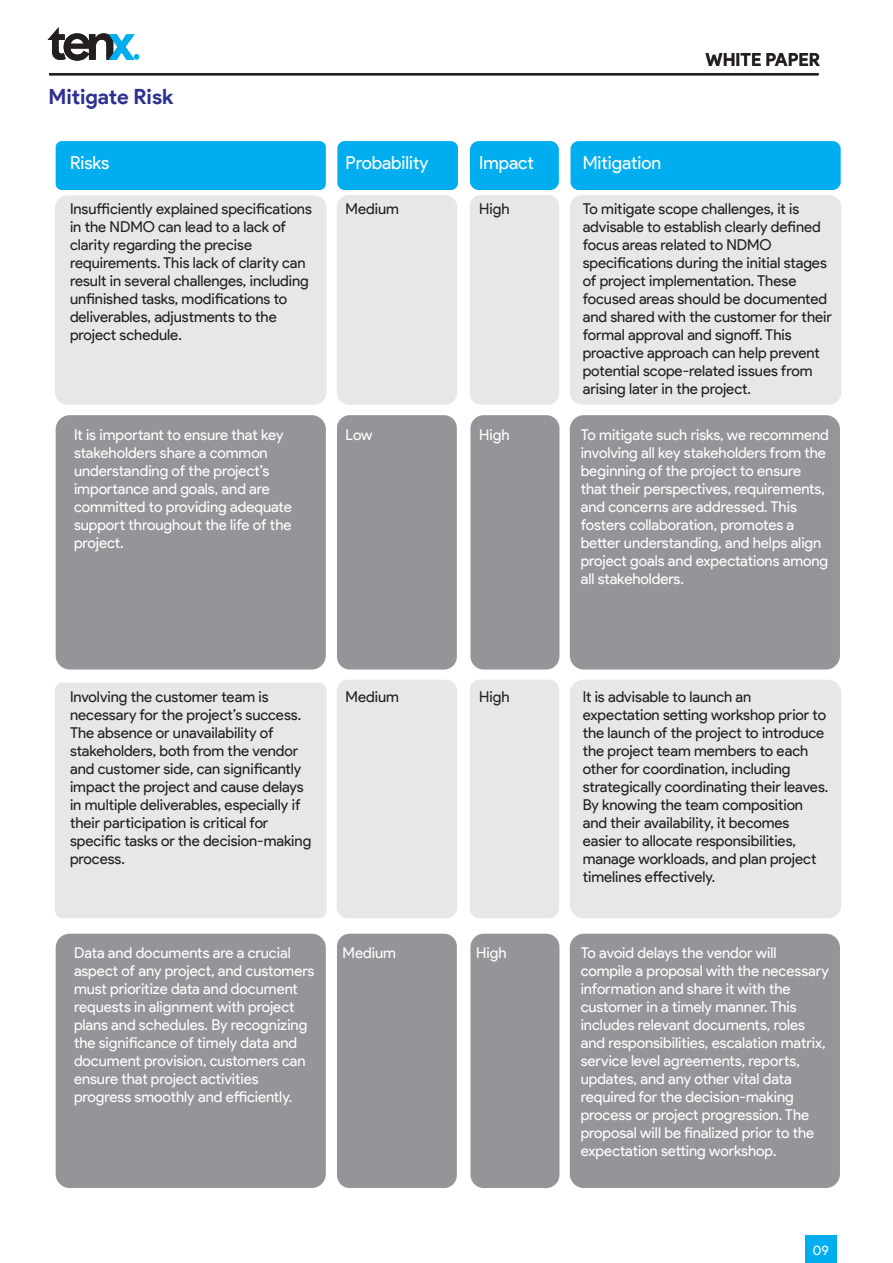
<style>
.page{position:relative;width:893px;height:1263px;background:#fff}
.page>*{position:absolute;margin:0;border:0;box-sizing:border-box;transform-origin:0 0}
.t1{font:700 21px "Product Sans";letter-spacing:-.005em;color:#2e3092}
.t2{font:18px "Product Sans";color:#fff}
.t3{font:700 18px "Product Sans";color:#231f20}
.t4{font:15px/18px "Product Sans";color:#231f20}
.t5{font:15px/18px "Product Sans";color:#fff}
.t6{font:13.5px "Product Sans";color:#fff}
</style>
<div class="page">
<div style="left:55px;top:196px;width:272px;height:209px;background:#e6e7e9;border-radius:12px"></div>
<div style="left:56px;top:141px;width:270px;height:49px;background:#00aeef;border-radius:6px"></div>
<div style="left:337px;top:195px;width:120px;height:210px;background:#e6e7e9;border-radius:12px"></div>
<div style="left:337px;top:141px;width:121px;height:49px;background:#00aeef;border-radius:7px"></div>
<div style="left:470px;top:195px;width:89px;height:210px;background:#e6e7e9;border-radius:11px"></div>
<div style="left:470px;top:141px;width:89px;height:49px;background:#00aeef;border-radius:9px"></div>
<div style="left:56px;top:415px;width:270px;height:254px;background:#939598;border-radius:14px"></div>
<div style="left:337px;top:415px;width:120px;height:254px;background:#939598;border-radius:13px"></div>
<div style="left:470px;top:415px;width:89px;height:254px;background:#939598;border-radius:13px"></div>
<div style="left:570px;top:195px;width:271px;height:210px;background:#e6e7e9;border-radius:13px"></div>
<div style="left:55px;top:682px;width:272px;height:236px;background:#e6e7e9;border-radius:8px"></div>
<div style="left:337px;top:680px;width:120px;height:238px;background:#e6e7e9;border-radius:11px"></div>
<div style="left:470px;top:680px;width:89px;height:238px;background:#e6e7e9;border-radius:10px"></div>
<div style="left:570px;top:680px;width:271px;height:238px;background:#e6e7e9;border-radius:14px"></div>
<div style="left:570px;top:141px;width:271px;height:49px;background:#00aeef;border-radius:8px"></div>
<div style="left:570px;top:415px;width:270px;height:254px;background:#939598;border-radius:14px"></div>
<div style="left:56px;top:934px;width:270px;height:254px;background:#939598;border-radius:14px"></div>
<div style="left:337px;top:934px;width:120px;height:254px;background:#939598;border-radius:13px"></div>
<div style="left:470px;top:934px;width:89px;height:254px;background:#939598;border-radius:13px"></div>
<div style="left:570px;top:934px;width:270px;height:254px;background:#939598;border-radius:14px"></div>
<div style="left:805px;top:1236px;width:32px;height:27px;background:#00aeef"></div>
<hr style="left:49px;top:73px;width:770px;height:2px;background:#231f20">
<svg style="left:48px;top:27px;width:91px;height:34px"></svg>
<p class="t3" style="left:705px;top:48px;width:116px">WHITE PAPER</p>
<h1 class="t1" style="left:48px;top:83px;width:126px">Mitigate Risk</h1>
<p class="t2" style="left:70px;top:153px;width:41px">Risks</p>
<p class="t2" style="left:346px;top:153px;width:84px">Probability</p>
<p class="t2" style="left:479px;top:153px;width:56px">Impact</p>
<p class="t2" style="left:583px;top:153px;width:80px">Mitigation</p>
<p class="t4" style="left:70px;top:200px;width:243px">Insufficiently explained specifications in the NDMO can lead to a lack of clarity regarding the precise requirements. This lack of clarity can result in several challenges, including unfinished tasks, modifications to deliverables, adjustments to the project schedule.</p>
<p class="t4" style="left:346px;top:200px;width:55px">Medium</p>
<p class="t4" style="left:479px;top:200px;width:32px">High</p>
<p class="t4" style="left:583px;top:200px;width:251px">To mitigate scope challenges, it is advisable to establish clearly defined focus areas related to NDMO specifications during the initial stages of project implementation. These focused areas should be documented and shared with the customer for their formal approval and signoff. This proactive approach can help prevent potential scope-related issues from arising later in the project.</p>
<p class="t5" style="left:74px;top:426px;width:219px">It is important to ensure that key stakeholders share a common understanding of the project’s importance and goals, and are committed to providing adequate support throughout the life of the project.</p>
<p class="t5" style="left:346px;top:426px;width:29px">Low</p>
<p class="t5" style="left:479px;top:426px;width:32px">High</p>
<p class="t5" style="left:581px;top:426px;width:250px">To mitigate such risks, we recommend involving all key stakeholders from the beginning of the project to ensure that their perspectives, requirements, and concerns are addressed. This fosters collaboration, promotes a better understanding, and helps align project goals and expectations among all stakeholders.</p>
<p class="t4" style="left:70px;top:688px;width:243px">Involving the customer team is necessary for the project’s success.<br>The absence or unavailability of stakeholders, both from the vendor and customer side, can significantly impact the project and cause delays in multiple deliverables, especially if their participation is critical for specific tasks or the decision-making process.</p>
<p class="t4" style="left:346px;top:688px;width:55px">Medium</p>
<p class="t4" style="left:583px;top:688px;width:247px">It is advisable to launch an expectation setting workshop prior to the launch of the project to introduce the project team members to each other for coordination, including strategically coordinating their leaves.<br>By knowing the team composition and their availability, it becomes easier to allocate responsibilities, manage workloads, and plan project timelines effectively.</p>
<p class="t4" style="left:479px;top:688px;width:32px">High</p>
<p class="t5" style="left:74px;top:944px;width:242px">Data and documents are a crucial aspect of any project, and customers must prioritize data and document requests in alignment with project plans and schedules. By recognizing the significance of timely data and document provision, customers can ensure that project activities progress smoothly and efficiently.</p>
<p class="t5" style="left:343px;top:944px;width:55px">Medium</p>
<p class="t5" style="left:476px;top:944px;width:32px">High</p>
<p class="t5" style="left:581px;top:944px;width:250px">To avoid delays the vendor will compile a proposal with the necessary information and share it with the customer in a timely manner. This includes relevant documents, roles and responsibilities, escalation matrix, service level agreements, reports, updates, and any other vital data required for the decision-making process or project progression. The proposal will be finalized prior to the expectation setting workshop.</p>
<p class="t6" style="left:813px;top:1242px;width:18px">09</p>
</div>
